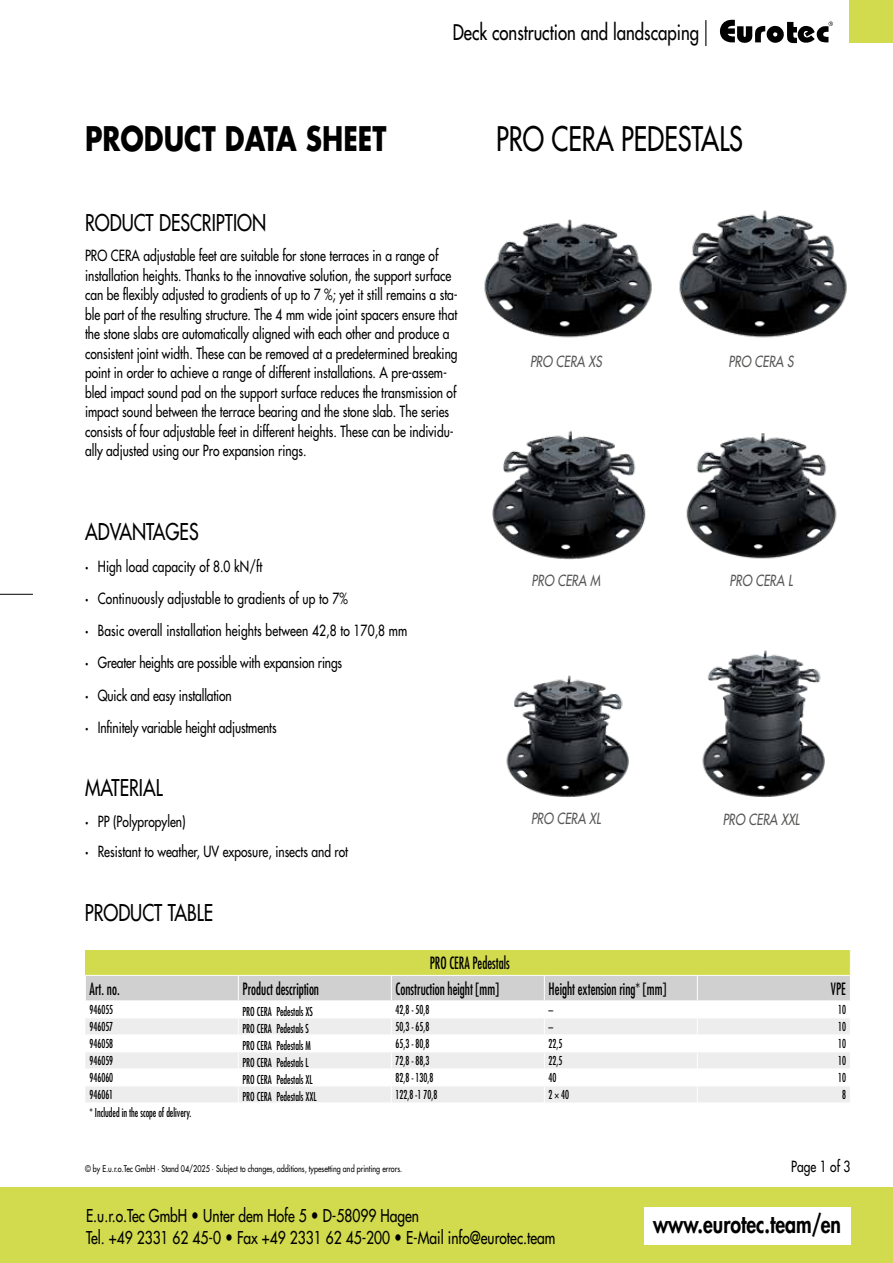
<style>
.page{position:relative;width:893px;height:1263px;background:#fff}
.page>*{position:absolute;margin:0;border:0;box-sizing:border-box;transform-origin:0 0}
.t1{font:700 33px "Futura Std";color:#000;scale:.8 1}
.t2{font:500 33px "Futura Std";color:#000;scale:.78 1}
.t3{font:800 24.3px "Futura Std";color:#000;scale:.8 1}
.t4{font:500 22.5px "Futura Std";color:#000;scale:.8 1}
.t5{font:500 21px "Futura Std";color:#000;scale:.8 1}
.t6{font:500 17.25px/22.5px "Futura Std";color:#000;scale:.8 1}
.t7{font:condensed 16.5px "Futura Std";color:#000;scale:.8 1}
.t8{font:500 15px/19.5px "Futura Std";color:#000;scale:.8 1}
.t9{font:italic 500 15px "Futura Std";color:#575756;scale:.8 1}
.t10{font:condensed 12px "Futura Std";color:#000;scale:.8 1}
.t11{font:500 9px "Futura Std";color:#000;scale:.8 1}
.s1{font-weight:800}
</style>
<div class="page">
<div style="left:849px;top:0;width:44px;height:43px;background:#d2db4d"></div>
<svg style="left:720px;top:20px;width:113px;height:24px"></svg>
<svg style="left:705px;top:20px;width:1px;height:26px"></svg>
<div style="left:0;top:1187px;width:893px;height:76px;background:#d2db4d"></div>
<div style="left:644px;top:1208px;width:206px;height:37px;background:#fff"></div>
<hr style="left:0;top:594px;width:33px;height:1px;background:#000">
<img style="left:679px;top:210px;width:168px;height:128px">
<img style="left:492px;top:430px;width:154px;height:130px">
<img style="left:686px;top:433px;width:151px;height:126px">
<img style="left:702px;top:650px;width:123px;height:147px">
<img style="left:484px;top:219px;width:168px;height:119px">
<img style="left:506px;top:675px;width:123px;height:122px">
<svg style="left:85px;top:950px;width:766px;height:152px"></svg>
<h3 class="t5" style="left:453px;top:19px;width:310px">Deck construction and landscaping</h3>
<h1 class="t1" style="left:85px;top:116px;width:378px">PRODUCT DATA SHEET</h1>
<h1 class="t2" style="left:496px;top:118px;width:318px">PRO CERA PEDESTALS</h1>
<h3 class="t4" style="left:85px;top:209px;width:228px">RODUCT DESCRIPTION</h3>
<p class="t8" style="left:85px;top:246px;width:468px">PRO CERA adjustable feet are suitable for stone terraces in a range of installation heights. Thanks to the innovative solution, the support surface can be flexibly adjusted to gradients of up to 7 %; yet it still remains a sta&shy;ble part of the resulting structure. The 4 mm wide joint spacers ensure that the stone slabs are automatically aligned with each other and produce a consistent joint width. These can be removed at a predetermined breaking point in order to achieve a range of different installations. A pre-assem&shy;bled impact sound pad on the support surface reduces the transmission of impact sound between the terrace bearing and the stone slab. The series consists of four adjustable feet in different heights. These can be individu&shy;ally adjusted using our Pro expansion rings.</p>
<p class="t9" style="left:530px;top:352px;width:91px">PRO CERA XS</p>
<p class="t9" style="left:729px;top:352px;width:83px">PRO CERA S</p>
<h3 class="t4" style="left:85px;top:518px;width:144px">ADVANTAGES</h3>
<p class="t8" style="left:85px;top:550px;width:405px;line-height:32.1px"><span class="s1">·</span> High load capacity of 8.0 kN/ft<br><span class="s1">·</span> Continuously adjustable to gradients of up to 7%<br><span class="s1">·</span> Basic overall installation heights between 42,8 to 170,8 mm <span class="s1">·</span> Greater heights are possible with expansion rings<br><span class="s1">·</span> Quick and easy installation<br><span class="s1">·</span> Infinitely variable height adjustments</p>
<h3 class="t4" style="left:85px;top:773px;width:99px">MATERIAL</h3>
<p class="t8" style="left:85px;top:807px;width:330px;line-height:29.5px"><span class="s1">·</span> PP (Polypropylen)<br><span class="s1">·</span> Resistant to weather, UV exposure, insects and rot</p>
<h3 class="t4" style="left:85px;top:899px;width:162px">PRODUCT TABLE</h3>
<p class="t9" style="left:532px;top:571px;width:87px">PRO CERA M</p>
<p class="t9" style="left:730px;top:571px;width:80px">PRO CERA L</p>
<p class="t9" style="left:531px;top:809px;width:89px">PRO CERA XL</p>
<p class="t7" style="left:430px;top:953px;width:101px">PRO CERA Pedestals</p>
<p class="t9" style="left:723px;top:810px;width:98px">PRO CERA XXL</p>
<p class="t7" style="left:90px;top:979px;width:39px">Art. no.</p>
<p class="t7" style="left:243px;top:979px;width:97px">Product description</p>
<p class="t7" style="left:396px;top:979px;width:131px">Construction height [mm]</p>
<p class="t7" style="left:549px;top:979px;width:149px">Height extension ring* [mm]</p>
<p class="t7" style="left:831px;top:979px;width:20px">VPE</p>
<p class="t10" style="left:90px;top:1003px;width:31px">946055</p>
<p class="t10" style="left:243px;top:1004px;width:89px">PRO CERA Pedestals XS</p>
<p class="t10" style="left:396px;top:1003px;width:44px">42,8 - 50,8</p>
<p class="t10" style="left:549px;top:1003px;width:8px">–</p>
<p class="t10" style="left:838px;top:1003px;width:11px">10</p>
<p class="t10" style="left:90px;top:1020px;width:31px">946057</p>
<p class="t10" style="left:243px;top:1021px;width:84px">PRO CERA Pedestals S</p>
<p class="t10" style="left:396px;top:1020px;width:44px">50,3 - 65,8</p>
<p class="t10" style="left:549px;top:1020px;width:8px">–</p>
<p class="t10" style="left:838px;top:1020px;width:11px">10</p>
<p class="t10" style="left:90px;top:1037px;width:31px">946058</p>
<p class="t10" style="left:243px;top:1038px;width:87px">PRO CERA Pedestals M</p>
<p class="t10" style="left:396px;top:1037px;width:44px">65,3 - 80,8</p>
<p class="t10" style="left:549px;top:1037px;width:19px">22,5</p>
<p class="t10" style="left:838px;top:1037px;width:11px">10</p>
<p class="t10" style="left:90px;top:1054px;width:31px">946059</p>
<p class="t10" style="left:243px;top:1055px;width:84px">PRO CERA Pedestals L</p>
<p class="t10" style="left:396px;top:1054px;width:44px">72,8 - 88,3</p>
<p class="t10" style="left:549px;top:1054px;width:19px">22,5</p>
<p class="t10" style="left:838px;top:1054px;width:11px">10</p>
<p class="t10" style="left:90px;top:1071px;width:31px">946060</p>
<p class="t10" style="left:243px;top:1072px;width:89px">PRO CERA Pedestals XL</p>
<p class="t10" style="left:396px;top:1071px;width:49px">82,8 - 130,8</p>
<p class="t10" style="left:549px;top:1071px;width:11px">40</p>
<p class="t10" style="left:838px;top:1071px;width:11px">10</p>
<p class="t10" style="left:90px;top:1088px;width:31px">946061</p>
<p class="t10" style="left:243px;top:1089px;width:94px">PRO CERA Pedestals XXL</p>
<p class="t10" style="left:396px;top:1088px;width:54px">122,8 -1 70,8</p>
<p class="t10" style="left:549px;top:1088px;width:27px">2 × 40</p>
<p class="t10" style="left:842px;top:1088px;width:6px">8</p>
<p class="t10" style="left:90px;top:1105px;width:129px">* Included in the scope of delivery.</p>
<p class="t11" style="left:85px;top:1163px;width:398px">© by E.u.r.o.Tec GmbH · Stand 04/2025 · Subject to changes, additions, typesetting and printing errors.</p>
<p class="t6" style="left:86px;top:1204px;width:588px">E.u.r.o.Tec GmbH <span class="s1">•</span> Unter dem Hofe 5 <span class="s1">•</span> D-58099 Hagen<br>Tel. +49 2331 62 45-0 <span class="s1">•</span> Fax +49 2331 62 45-200 <span class="s1">•</span> E-Mail info@eurotec.team</p>
<p class="t8" style="left:791px;top:1157px;width:75px">Page 1 of 3</p>
<h2 class="t3" style="left:653px;top:1208px;width:236px">www.eurotec.team/en</h2>
</div>
